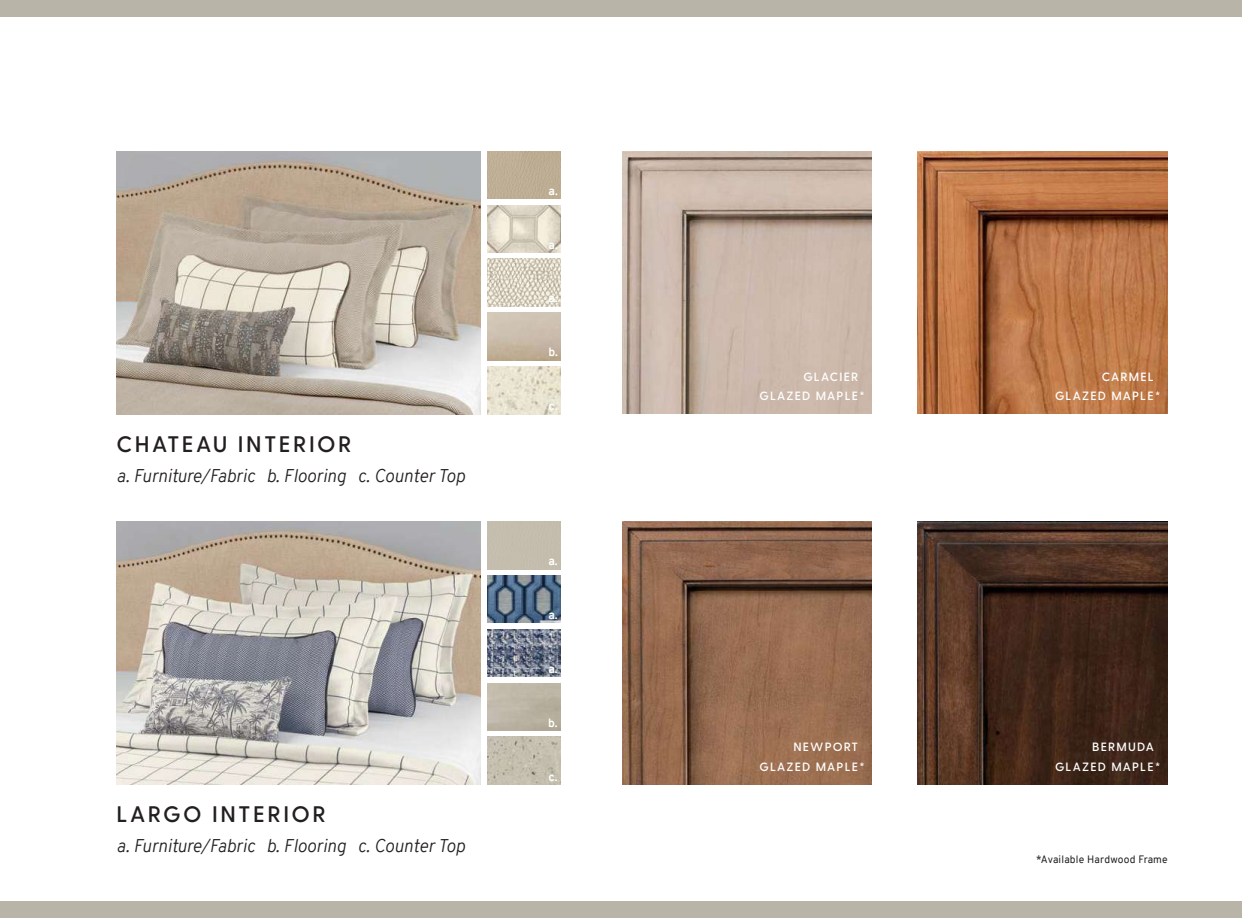
<style>
.page{position:relative;width:1242px;height:918px;background:#fff}
.page>*{position:absolute;margin:0;border:0;box-sizing:border-box;transform-origin:0 0}
.t1{font:600 22.5px "Greycliff CF";letter-spacing:.11em;color:#231f20}
.t2{font:italic 300 18px "Overpass";color:#231f20}
.t3{font:600 12px/19.5px "Greycliff CF";letter-spacing:.1em;color:#fff}
.t4{font:700 12px "Overpass";color:#fff}
.t5{font:10.5px "Overpass";letter-spacing:.02em;color:#231f20}
</style>
<div class="page">
<div style="left:0;top:901px;width:1242px;height:17px;background:#b8b4a7"></div>
<div style="left:0;top:0;width:1242px;height:17px;background:#b8b4a7"></div>
<img style="left:116px;top:151px;width:365px;height:263px">
<img style="left:488px;top:367px;width:73px;height:47px">
<img style="left:488px;top:259px;width:73px;height:47px">
<img style="left:488px;top:205px;width:73px;height:48px">
<div style="left:488px;top:151px;width:73px;height:48px;background:#bdae94"></div>
<img style="left:116px;top:522px;width:365px;height:262px">
<img style="left:488px;top:737px;width:73px;height:47px">
<img style="left:488px;top:629px;width:73px;height:48px">
<img style="left:488px;top:575px;width:73px;height:48px">
<img style="left:622px;top:151px;width:250px;height:263px">
<img style="left:622px;top:522px;width:250px;height:262px">
<img style="left:918px;top:522px;width:249px;height:262px">
<img style="left:918px;top:151px;width:249px;height:263px">
<p class="t1" style="left:117px;top:430px;width:236px">CHATEAU INTERIOR</p>
<p class="t2" style="left:116px;top:463px;width:350px">a. Furniture/Fabric b. Flooring c. Counter Top</p>
<p class="t1" style="left:117px;top:800px;width:211px">LARGO INTERIOR</p>
<p class="t2" style="left:116px;top:833px;width:350px">a. Furniture/Fabric b. Flooring c. Counter Top</p>
<p class="t4" style="left:548px;top:182px;width:11px">a.</p>
<p class="t4" style="left:548px;top:236px;width:11px">a.</p>
<p class="t4" style="left:548px;top:290px;width:11px">a.</p>
<p class="t4" style="left:548px;top:343px;width:11px">b.</p>
<p class="t4" style="left:549px;top:397px;width:11px">c.</p>
<p class="t4" style="left:548px;top:552px;width:11px">a.</p>
<p class="t4" style="left:548px;top:606px;width:11px">a.</p>
<p class="t4" style="left:548px;top:660px;width:11px">a.</p>
<p class="t4" style="left:548px;top:714px;width:11px">b.</p>
<p class="t4" style="left:549px;top:768px;width:11px">c.</p>
<p class="t3" style="left:759px;top:367px;width:107px;text-indent:44px">GLACIER<br>GLAZED MAPLE*</p>
<p class="t3" style="left:759px;top:738px;width:107px;text-indent:34px">NEWPORT<br>GLAZED MAPLE*</p>
<p class="t3" style="left:1055px;top:367px;width:107px;text-indent:47px">CARMEL<br>GLAZED MAPLE*</p>
<p class="t3" style="left:1055px;top:738px;width:107px;text-indent:37px">BERMUDA<br>GLAZED MAPLE*</p>
<p class="t5" style="left:1036px;top:852px;width:133px">*Available Hardwood Frame</p>
</div>
